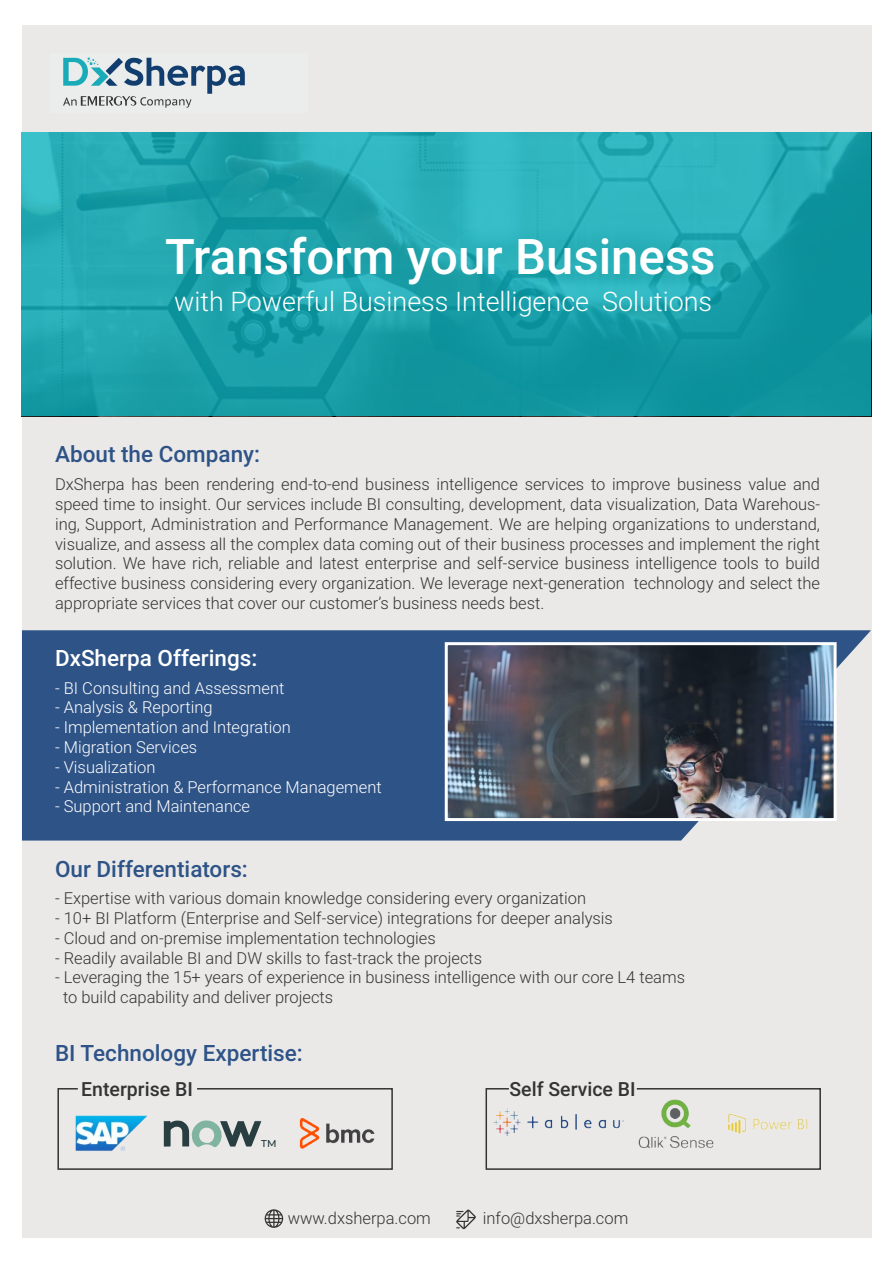
<style>
.page{position:relative;width:893px;height:1263px;background:#fff}
.page>*{position:absolute;margin:0;border:0;box-sizing:border-box;transform-origin:0 0}
.t1{font:500 49.05px "Roboto";color:#fff}
.t2{font:300 26.85px "Roboto";color:#fff}
.t3{font:500 22.5px "Roboto";color:#2e5387}
.t4{font:500 22.5px "Roboto";color:#fff}
.t5{font:500 19.5px "Roboto";color:#333}
.t6{font:300 16.5px/19.8px "Roboto";color:#333;text-align:justify}
.t7{font:300 16.5px "Roboto";color:#fff}
.t8{font:500 9.9px "Montserrat";color:#1a3336}
</style>
<div class="page">
<div style="left:22px;top:25px;width:849px;height:1212px;background:#eae9e8"></div>
<svg style="left:22px;top:630px;width:849px;height:210px;background:#3e608f"></svg>
<svg style="left:22px;top:132px;width:849px;height:284px;background:#1da3ac"></svg>
<img style="left:449px;top:646px;width:384px;height:171px">
<div style="left:445px;top:642px;width:392px;height:179px;border:3px solid #fff"></div>
<svg style="left:485px;top:1088px;width:336px;height:82px"></svg>
<svg style="left:265px;top:1209px;width:18px;height:19px"></svg>
<svg style="left:456px;top:1209px;width:20px;height:20px"></svg>
<svg style="left:57px;top:1088px;width:336px;height:82px"></svg>
<div style="left:50px;top:53px;width:257px;height:59px;background:#ebedec"></div>
<svg style="left:63px;top:58px;width:182px;height:50px"></svg>
<h1 class="t1" style="left:165px;top:223px;width:552px">Transform your Business</h1>
<h2 class="t2" style="left:174px;top:283px;width:539px">with Powerful Business Intelligence Solutions</h2>
<h3 class="t3" style="left:55px;top:438px;width:207px">About the Company:</h3>
<p class="t6" style="left:55px;top:474px;width:767px">DxSherpa has been rendering end-to-end business intelligence services to improve business value and speed time to insight. Our services include BI consulting, development, data visualization, Data Warehous&shy;ing, Support, Administration and Performance Management. We are helping organizations to understand, visualize, and assess all the complex data coming out of their business processes and implement the right solution. We have rich, reliable and latest enterprise and self-service business intelligence tools to build effective business considering every organization. We leverage next-generation technology and select the appropriate services that cover our customer’s business needs best.</p>
<h3 class="t4" style="left:55px;top:643px;width:204px">DxSherpa Offerings:</h3>
<p class="t7" style="left:55px;top:676px;width:231px">- BI Consulting and Assessment</p>
<p class="t7" style="left:55px;top:696px;width:159px">- Analysis &amp; Reporting</p>
<p class="t7" style="left:55px;top:716px;width:237px">- Implementation and Integration</p>
<p class="t7" style="left:55px;top:735px;width:144px">- Migration Services</p>
<p class="t7" style="left:55px;top:755px;width:102px">- Visualization</p>
<p class="t7" style="left:55px;top:775px;width:328px">- Administration &amp; Performance Management</p>
<p class="t7" style="left:55px;top:795px;width:197px">- Support and Maintenance</p>
<h3 class="t3" style="left:55px;top:853px;width:194px">Our Differentiators:</h3>
<p class="t6" style="left:55px;top:888px;width:533px">- Expertise with various domain knowledge considering every organization</p>
<p class="t6" style="left:55px;top:907px;width:559px">- 10+ BI Platform (Enterprise and Self-service) integrations for deeper analysis</p>
<p class="t6" style="left:55px;top:927px;width:382px">- Cloud and on-premise implementation technologies</p>
<p class="t6" style="left:55px;top:947px;width:429px">- Readily available BI and DW skills to fast-track the projects</p>
<p class="t6" style="left:63px;top:967px;width:623px;text-indent:-8px">- Leveraging the 15+ years of experience in business intelligence with our core L4 teams to build capability and deliver projects</p>
<h3 class="t3" style="left:55px;top:1037px;width:249px">BI Technology Expertise:</h3>
<p class="t5" style="left:81px;top:1075px;width:113px">Enterprise BI</p>
<p class="t5" style="left:509px;top:1075px;width:128px">Self Service BI</p>
<p class="t8" style="left:261px;top:1136px;width:17px">TM</p>
<p class="t6" style="left:288px;top:1208px;width:145px">www.dxsherpa.com</p>
<p class="t6" style="left:483px;top:1208px;width:147px">info@dxsherpa.com</p>
</div>
